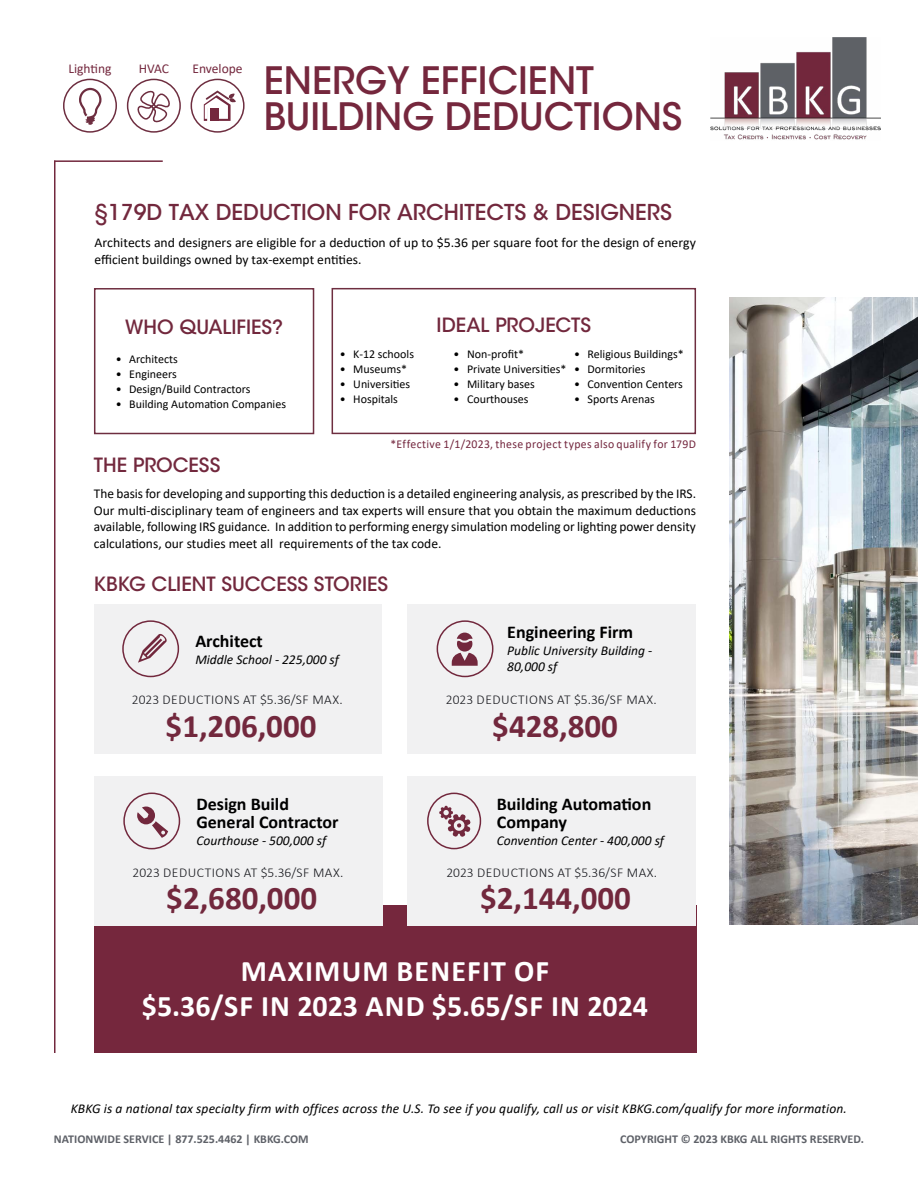
<style>
.page{position:relative;width:918px;height:1188px;background:#fff}
.page>*{position:absolute;margin:0;border:0;box-sizing:border-box;transform-origin:0 0}
.t1{font:500 37.5px/36px "ITC Avant Garde Std";color:#75273d}
.t2{font:700 33px "Calibri";color:#72283d}
.t3{font:700 30px/34.5px "Calibri";letter-spacing:.04em;color:#fff;text-align:center}
.t4{font:500 21.75px "ITC Avant Garde Std";color:#72283d}
.t5{font:500 19.5px "ITC Avant Garde Std";color:#72283d}
.t6{font:700 18px/18px "Calibri";color:#000}
.t7{font:13.5px/16.5px "Calibri";color:#000}
.t8{font:italic 13.5px/16.5px "Calibri";letter-spacing:.005em;color:#000}
.t9{font:300 13.5px "Calibri";letter-spacing:.04em;color:#17181d}
.t10{font:13.5px "Calibri";color:#74283e}
.t11{font:12px "Calibri";color:#000}
.t12{font:700 12px "Calibri";color:#5e6168}
.t13{font:12px "Calibri";letter-spacing:.025em;color:#74283f}
</style>
<div class="page">
<img style="left:711px;top:38px;width:169px;height:102px">
<hr style="left:54px;top:161px;width:2px;height:892px;background:#72283d">
<hr style="left:54px;top:160px;width:109px;height:2px;background:#72283d">
<div style="left:94px;top:905px;width:602px;height:148px;background:#75273d"></div>
<div style="left:407px;top:776px;width:289px;height:150px;background:#f1f1f2"></div>
<div style="left:94px;top:288px;width:220px;height:146px;border:2px solid #6e2e40"></div>
<div style="left:332px;top:288px;width:364px;height:146px;border:2px solid #6e2e40"></div>
<img style="left:729px;top:297px;width:189px;height:627px">
<div style="left:427px;top:793px;width:54px;height:56px;border:2px solid #72283d;border-radius:50%"></div>
<svg style="left:439px;top:806px;width:32px;height:31px"></svg>
<div style="left:94px;top:776px;width:288px;height:150px;background:#f1f1f2"></div>
<div style="left:407px;top:604px;width:289px;height:150px;background:#f1f1f2"></div>
<div style="left:437px;top:620px;width:56px;height:57px;border:2px solid #72283d;border-radius:50%"></div>
<svg style="left:452px;top:633px;width:26px;height:33px"></svg>
<div style="left:94px;top:604px;width:288px;height:150px;background:#f1f1f2"></div>
<div style="left:122px;top:620px;width:57px;height:57px;border:2px solid #72283d;border-radius:50%"></div>
<svg style="left:138px;top:634px;width:29px;height:29px"></svg>
<div style="left:123px;top:793px;width:57px;height:56px;border:2px solid #72283d;border-radius:50%"></div>
<svg style="left:137px;top:807px;width:31px;height:31px"></svg>
<div style="left:127px;top:79px;width:54px;height:54px;border:2px solid #6e2e40;border-radius:50%"></div>
<svg style="left:133px;top:87px;width:41px;height:39px"></svg>
<svg style="left:79px;top:87px;width:23px;height:38px"></svg>
<div style="left:63px;top:79px;width:54px;height:54px;border:2px solid #6e2e40;border-radius:50%"></div>
<svg style="left:204px;top:91px;width:32px;height:30px"></svg>
<div style="left:210px;top:108px;width:8px;height:13px;background:#74283e"></div>
<div style="left:191px;top:79px;width:54px;height:54px;border:2px solid #6e2e40;border-radius:50%"></div>
<p class="t10" style="left:68px;top:59px;width:45px">Lighting</p>
<p class="t10" style="left:139px;top:59px;width:32px">HVAC</p>
<p class="t10" style="left:192px;top:59px;width:52px">Envelope</p>
<h1 class="t1" style="left:264px;top:63px;width:420px">ENERGY EFFICIENT<br>BUILDING DEDUCTIONS</h1>
<h3 class="t4" style="left:94px;top:199px;width:579px">§179D TAX DEDUCTION FOR ARCHITECTS &amp; DESIGNERS</h3>
<p class="t7" style="left:94px;top:234px;width:603px">Architects and designers are eligible for a deduction of up to $5.36 per square foot for the design of energy efficient buildings owned by tax-exempt entities.</p>
<h3 class="t5" style="left:125px;top:315px;width:159px">WHO QUALIFIES?</h3>
<p class="t11" style="left:116px;top:350px;width:64px">• Architects</p>
<p class="t11" style="left:116px;top:365px;width:62px">• Engineers</p>
<p class="t11" style="left:116px;top:380px;width:136px">• Design/Build Contractors</p>
<p class="t11" style="left:116px;top:395px;width:172px">• Building Automation Companies</p>
<p class="t11" style="left:340px;top:346px;width:76px">• K-12 schools</p>
<p class="t11" style="left:340px;top:361px;width:69px">• Museums*</p>
<p class="t11" style="left:340px;top:376px;width:72px">• Universities</p>
<p class="t11" style="left:340px;top:391px;width:60px">• Hospitals</p>
<h3 class="t5" style="left:437px;top:313px;width:156px">IDEAL PROJECTS</h3>
<p class="t11" style="left:454px;top:346px;width:72px">• Non-profit*</p>
<p class="t11" style="left:454px;top:361px;width:114px">• Private Universities*</p>
<p class="t11" style="left:454px;top:376px;width:83px">• Military bases</p>
<p class="t11" style="left:454px;top:391px;width:77px">• Courthouses</p>
<p class="t11" style="left:574px;top:346px;width:111px">• Religious Buildings*</p>
<p class="t11" style="left:574px;top:361px;width:73px">• Dormitories</p>
<p class="t11" style="left:574px;top:376px;width:110px">• Convention Centers</p>
<p class="t11" style="left:574px;top:391px;width:82px">• Sports Arenas</p>
<p class="t13" style="left:391px;top:436px;width:307px">*Effective 1/1/2023, these project types also qualify for 179D</p>
<h3 class="t5" style="left:94px;top:453px;width:128px">THE PROCESS</h3>
<p class="t7" style="left:94px;top:485px;width:604px;text-align:justify">The basis for developing and supporting this deduction is a detailed engineering analysis, as prescribed by the IRS.<br>Our multi-disciplinary team of engineers and tax experts will ensure that you obtain the maximum deductions available, following IRS guidance. In addition to performing energy simulation modeling or lighting power density calculations, our studies meet all requirements of the tax code.</p>
<h3 class="t5" style="left:94px;top:572px;width:296px">KBKG CLIENT SUCCESS STORIES</h3>
<h3 class="t6" style="left:195px;top:632px;width:69px">Architect</h3>
<p class="t8" style="left:195px;top:650px;width:145px">Middle School - 225,000 sf</p>
<p class="t9" style="left:132px;top:692px;width:212px">2023 DEDUCTIONS AT $5.36/SF MAX.</p>
<h2 class="t2" style="left:166px;top:702px;width:152px">$1,206,000</h2>
<h3 class="t6" style="left:196px;top:795px;width:144px">Design Build<br>General Contractor</h3>
<p class="t8" style="left:196px;top:832px;width:131px">Courthouse - 500,000 sf</p>
<p class="t9" style="left:133px;top:864px;width:212px">2023 DEDUCTIONS AT $5.36/SF MAX.</p>
<h2 class="t2" style="left:166px;top:875px;width:152px">$2,680,000</h2>
<h3 class="t6" style="left:507px;top:623px;width:127px">Engineering Firm</h3>
<p class="t8" style="left:507px;top:642px;width:147px">Public University Building -<br>80,000 sf</p>
<p class="t9" style="left:446px;top:692px;width:212px">2023 DEDUCTIONS AT $5.36/SF MAX.</p>
<h2 class="t2" style="left:492px;top:702px;width:127px">$428,800</h2>
<h3 class="t6" style="left:497px;top:795px;width:156px">Building Automation<br>Company</h3>
<p class="t8" style="left:497px;top:832px;width:169px">Convention Center - 400,000 sf</p>
<h2 class="t2" style="left:480px;top:875px;width:152px">$2,144,000</h2>
<p class="t9" style="left:446px;top:864px;width:212px">2023 DEDUCTIONS AT $5.36/SF MAX.</p>
<h3 class="t3" style="left:142px;top:954px;width:508px">MAXIMUM BENEFIT OF<br>$5.36/SF IN 2023 AND $5.65/SF IN 2024</h3>
<p class="t8" style="left:71px;top:1100px;width:778px">KBKG is a national tax specialty firm with offices across the U.S. To see if you qualify, call us or visit KBKG.com/qualify for more information.</p>
<p class="t12" style="left:54px;top:1131px;width:256px">NATIONWIDE SERVICE | 877.525.4462 | KBKG.COM</p>
<p class="t12" style="left:620px;top:1131px;width:245px">COPYRIGHT © 2023 KBKG ALL RIGHTS RESERVED.</p>
</div>
